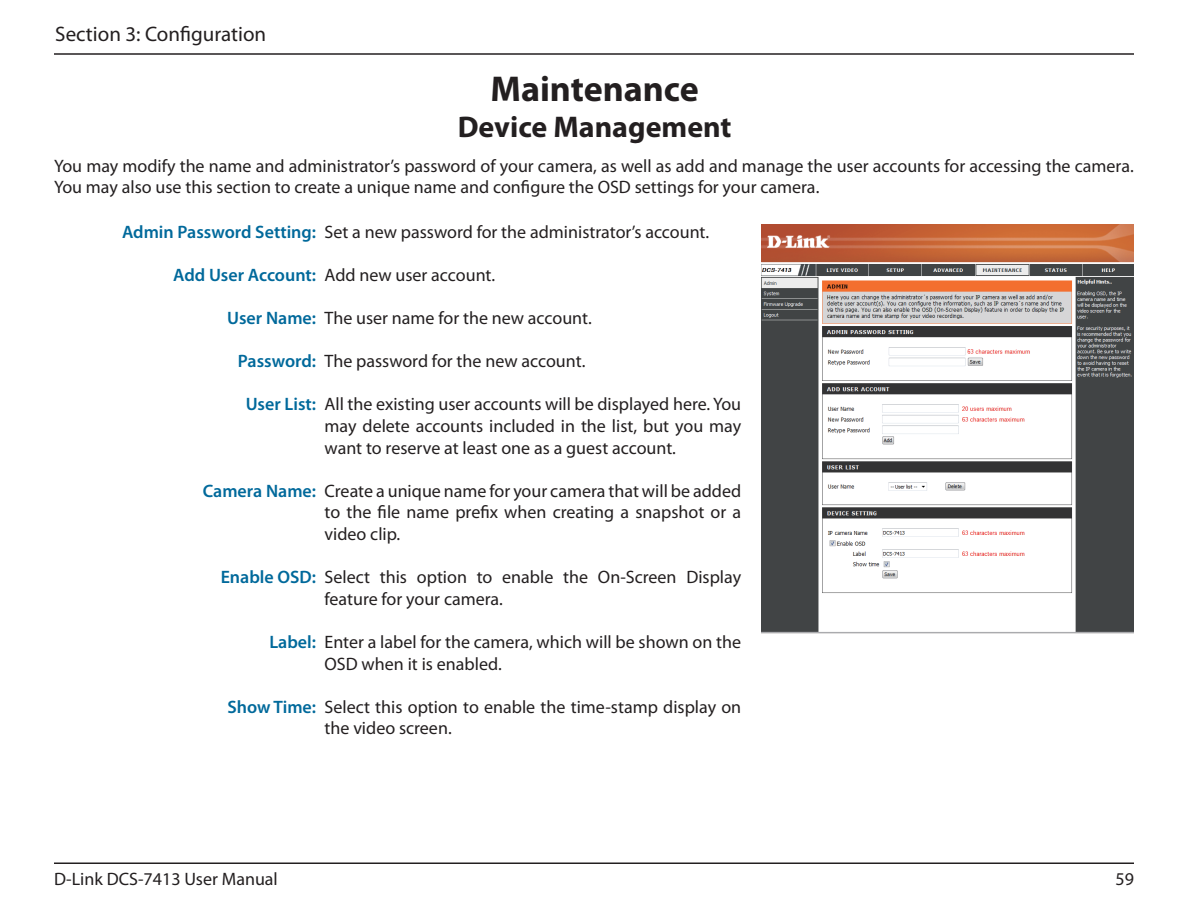
<style>
.page{position:relative;width:1188px;height:918px;background:#fff}
.page>*{position:absolute;margin:0;border:0;box-sizing:border-box;transform-origin:0 0}
.t1{font:700 36px "Myriad Pro";color:#231f20}
.t2{font:700 30px "Myriad Pro";color:#231f20}
.t3{font:21px "Myriad Pro";color:#231f20}
.t4{font:18px/21.6px "Myriad Pro";color:#231f20}
.t5{font:600 18px "Myriad Pro";color:#00699b}
</style>
<div class="page">
<hr style="left:54px;top:53px;width:1080px;height:2px;background:#231f20">
<hr style="left:54px;top:862px;width:1080px;height:2px;background:#231f20">
<img style="left:761px;top:224px;width:373px;height:410px">
<p class="t3" style="left:55px;top:21px;width:213px">Section 3: Configuration</p>
<h1 class="t1" style="left:490px;top:65px;width:210px">Maintenance</h1>
<h2 class="t2" style="left:458px;top:107px;width:275px">Device Management</h2>
<p class="t4" style="left:54px;top:155px;width:1081px">You may modify the name and administrator’s password of your camera, as well as add and manage the user accounts for accessing the camera.<br>You may also use this section to create a unique name and configure the OSD settings for your camera.</p>
<p class="t5" style="left:122px;top:220px;width:196px">Admin Password Setting:</p>
<p class="t5" style="left:173px;top:263px;width:144px">Add User Account:</p>
<p class="t5" style="left:227px;top:306px;width:90px">User Name:</p>
<p class="t5" style="left:238px;top:350px;width:80px">Password:</p>
<p class="t5" style="left:246px;top:393px;width:72px">User List:</p>
<p class="t4" style="left:325px;top:220px;width:386px">Set a new password for the administrator’s account.</p>
<p class="t4" style="left:325px;top:264px;width:172px">Add new user account.</p>
<p class="t4" style="left:325px;top:307px;width:269px">The user name for the new account.</p>
<p class="t4" style="left:325px;top:350px;width:262px">The password for the new account.</p>
<p class="t4" style="left:325px;top:393px;width:418px;text-align:justify">All the existing user accounts will be displayed here. You may delete accounts included in the list, but you may want to reserve at least one as a guest account.</p>
<p class="t4" style="left:325px;top:480px;width:418px;text-align:justify">Create a unique name for your camera that will be added to the file name prefix when creating a snapshot or a video clip.</p>
<p class="t4" style="left:325px;top:566px;width:418px">Select this option to enable the On-Screen Display feature for your camera.</p>
<p class="t4" style="left:325px;top:631px;width:418px">Enter a label for the camera, which will be shown on the<br>OSD when it is enabled.</p>
<p class="t4" style="left:325px;top:696px;width:418px">Select this option to enable the time-stamp display on the video screen.</p>
<p class="t5" style="left:203px;top:479px;width:115px">Camera Name:</p>
<p class="t5" style="left:221px;top:566px;width:97px">Enable OSD:</p>
<p class="t5" style="left:269px;top:630px;width:48px">Label:</p>
<p class="t5" style="left:228px;top:695px;width:90px">Show Time:</p>
<p class="t4" style="left:54px;top:868px;width:225px">D-Link DCS-7413 User Manual</p>
<p class="t4" style="left:1116px;top:868px;width:20px">59</p>
</div>
